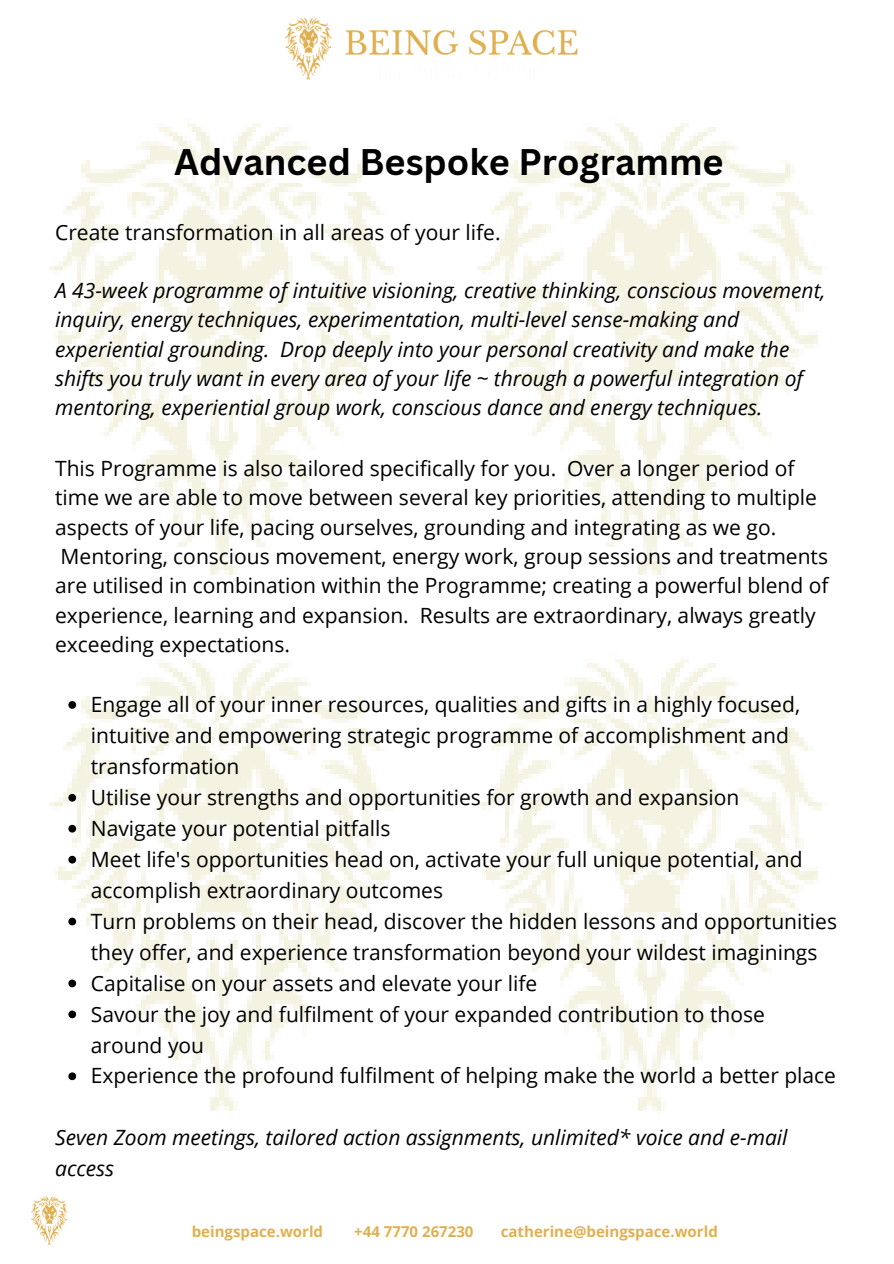
<style>
.page{position:relative;width:894px;height:1264px;background:#fff}
.page>*{position:absolute;margin:0;border:0;box-sizing:border-box;transform-origin:0 0}
.t1{font:700 36px "Canva Sans";color:#000}
.t2{font:21px/29.2px "Open Sans";color:#000}
.t3{font:italic 21px/29.2px "Open Sans";color:#000}
.t4{font:700 15px "Open Sans";color:#e0b050}
</style>
<div class="page">
<img style="left:50px;top:123px;width:344px;height:452px">
<img style="left:50px;top:659px;width:344px;height:452px">
<img style="left:477px;top:123px;width:345px;height:452px">
<img style="left:477px;top:659px;width:345px;height:452px">
<img style="left:284px;top:17px;width:294px;height:63px">
<img style="left:30px;top:1196px;width:38px;height:49px">
<svg style="left:68px;top:701px;width:8px;height:7px"></svg>
<svg style="left:68px;top:794px;width:8px;height:7px"></svg>
<svg style="left:68px;top:824px;width:8px;height:8px"></svg>
<svg style="left:68px;top:855px;width:8px;height:8px"></svg>
<svg style="left:68px;top:917px;width:8px;height:8px"></svg>
<svg style="left:68px;top:979px;width:8px;height:8px"></svg>
<svg style="left:68px;top:1010px;width:8px;height:8px"></svg>
<svg style="left:68px;top:1072px;width:8px;height:8px"></svg>
<p class="t1" style="left:174px;top:137px;width:551px">Advanced Bespoke Programme</p>
<p class="t2" style="left:55px;top:217px;width:447px">Create transformation in all areas of your life.</p>
<p class="t3" style="left:55px;top:275px;width:771px">A 43-week programme of intuitive visioning, creative thinking, conscious movement, inquiry, energy techniques, experimentation, multi-level sense-making and experiential grounding. Drop deeply into your personal creativity and make the shifts you truly want in every area of your life ~ through a powerful integration of mentoring, experiential group work, conscious dance and energy techniques.</p>
<p class="t2" style="left:55px;top:453px;width:774px">This Programme is also tailored specifically for you. Over a longer period of time we are able to move between several key priorities, attending to multiple aspects of your life, pacing ourselves, grounding and integrating as we go.<br>Mentoring, conscious movement, energy work, group sessions and treatments are utilised in combination within the Programme; creating a powerful blend of experience, learning and expansion. Results are extraordinary, always greatly exceeding expectations.</p>
<p class="t2" style="left:91px;top:688px;width:710px;line-height:30.9px">Engage all of your inner resources, qualities and gifts in a highly focused, intuitive and empowering strategic programme of accomplishment and transformation</p>
<p class="t2" style="left:91px;top:782px;width:649px">Utilise your strengths and opportunities for growth and expansion</p>
<p class="t2" style="left:91px;top:813px;width:301px">Navigate your potential pitfalls</p>
<p class="t2" style="left:91px;top:843px;width:713px;line-height:30.9px">Meet life's opportunities head on, activate your full unique potential, and accomplish extraordinary outcomes</p>
<p class="t2" style="left:91px;top:905px;width:747px;line-height:30.9px">Turn problems on their head, discover the hidden lessons and opportunities they offer, and experience transformation beyond your wildest imaginings</p>
<p class="t2" style="left:91px;top:967px;width:448px">Capitalise on your assets and elevate your life</p>
<p class="t2" style="left:91px;top:997px;width:675px;line-height:30.9px">Savour the joy and fulfilment of your expanded contribution to those around you</p>
<p class="t2" style="left:91px;top:1060px;width:746px">Experience the profound fulfilment of helping make the world a better place</p>
<p class="t3" style="left:55px;top:1121px;width:733px;line-height:30.9px">Seven Zoom meetings, tailored action assignments, unlimited* voice and e-mail access</p>
<p class="t4" style="left:192px;top:1220px;width:133px">beingspace.world</p>
<p class="t4" style="left:354px;top:1220px;width:121px">+44 7770 267230</p>
<p class="t4" style="left:500px;top:1220px;width:218px">catherine@beingspace.world</p>
</div>
